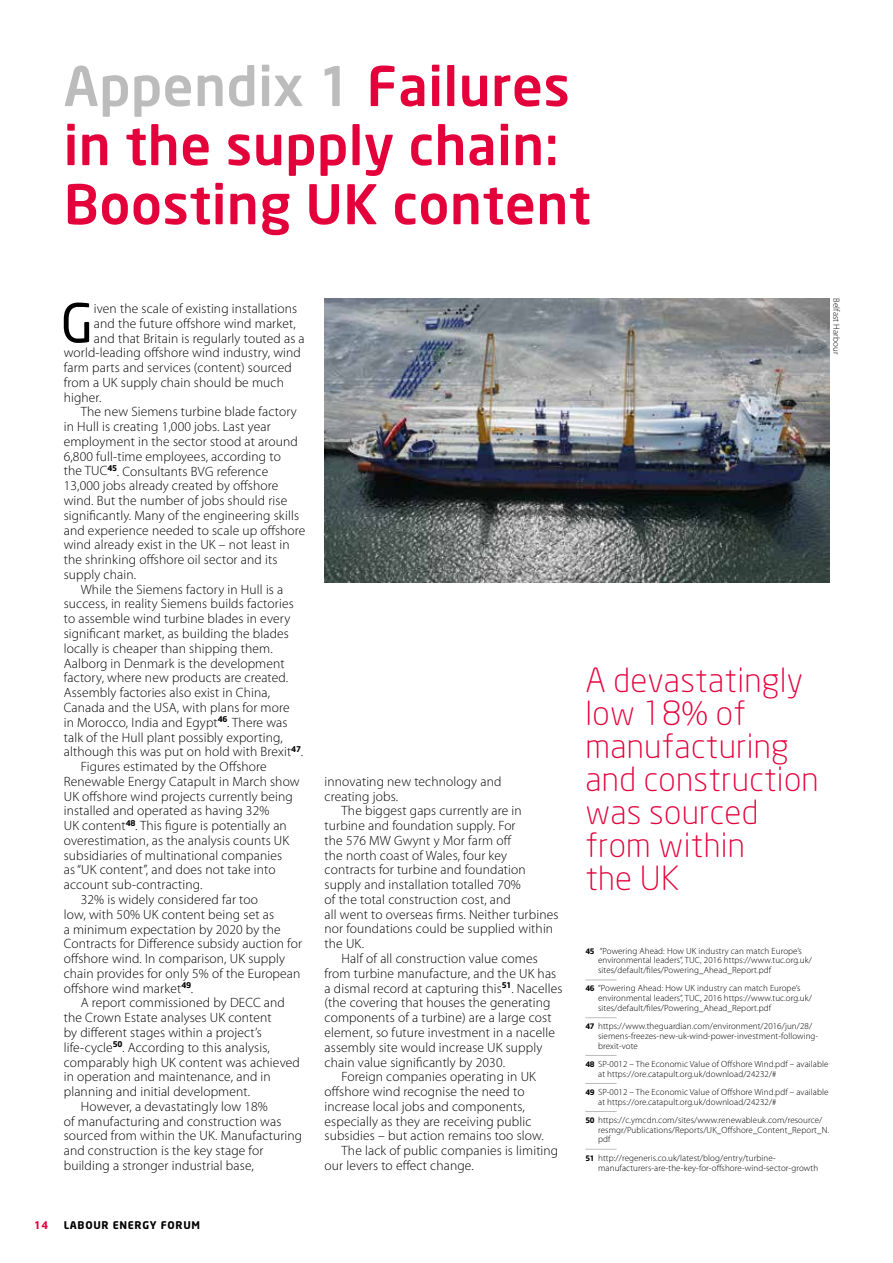
<style>
.page{position:relative;width:893px;height:1263px;background:#fff}
.page>*{position:absolute;margin:0;border:0;box-sizing:border-box;transform-origin:0 0}
.t1{font:500 54px/59.1px "Neo Sans";letter-spacing:.01em;color:#e4003b}
.t2{font:53.25px "Neo Sans";color:#000}
.t3{font:300 33px/33px "Neo Sans";letter-spacing:.01em;color:#e4003b}
.t4{font:300 13.5px/14.7px "Myriad Pro";letter-spacing:.01em;color:#000}
.t5{font:700 10.5px "Neo Sans";letter-spacing:.065em;color:#000}
.t6{font:700 10.5px "Neo Sans";color:#e4003b}
.t7{font:300 9px/9.8px "Myriad Pro";letter-spacing:.01em;color:#000}
.s1{color:#bcbcbc}
.s2{font-family:"Myriad Pro";font-size:36px}
.s3{font-family:"Neo Sans";font-weight:700;font-size:7.5px}
</style>
<div class="page">
<hr style="left:585px;top:979px;width:32px;height:1px;background:#bcbcbc">
<hr style="left:585px;top:1017px;width:32px;height:1px;background:#bcbcbc">
<hr style="left:585px;top:1055px;width:32px;height:1px;background:#bcbcbc">
<hr style="left:585px;top:1083px;width:32px;height:1px;background:#bcbcbc">
<hr style="left:585px;top:1111px;width:32px;height:1px;background:#bcbcbc">
<hr style="left:585px;top:1149px;width:32px;height:1px;background:#bcbcbc">
<img style="left:325px;top:298px;width:504px;height:284px">
<h1 class="t1" style="left:64px;top:60px;width:528px"><span class="s1">Appendix 1</span> Failures in the supply chain:<br>Boosting UK content</h1>
<h2 class="t2" style="left:61px;top:297px;width:34px">G</h2>
<p class="t4" style="left:94px;top:301px;width:205px">iven the scale of existing installations</p>
<p class="t4" style="left:94px;top:316px;width:204px">and the future offshore wind market,</p>
<p class="t4" style="left:94px;top:331px;width:212px">and that Britain is regularly touted as a</p>
<p class="t4" style="left:64px;top:345px;width:239px">world-leading offshore wind industry, wind</p>
<p class="t4" style="left:64px;top:360px;width:230px">farm parts and services (content) sourced</p>
<p class="t4" style="left:64px;top:375px;width:222px">from a UK supply chain should be much</p>
<p class="t4" style="left:64px;top:390px;width:39px">higher.</p>
<p class="t4" style="left:81px;top:404px;width:218px">The new Siemens turbine blade factory</p>
<p class="t4" style="left:64px;top:419px;width:208px">in Hull is creating 1,000 jobs. Last year</p>
<p class="t4" style="left:64px;top:434px;width:236px">employment in the sector stood at around</p>
<p class="t4" style="left:64px;top:449px;width:219px">6,800 full-time employees, according to</p>
<p class="t4" style="left:64px;top:463px;width:206px">the TUC<sup>45</sup>. Consultants BVG reference</p>
<p class="t4" style="left:64px;top:478px;width:216px">13,000 jobs already created by offshore</p>
<p class="t4" style="left:64px;top:493px;width:225px">wind. But the number of jobs should rise</p>
<p class="t4" style="left:64px;top:508px;width:237px">significantly. Many of the engineering skills</p>
<p class="t4" style="left:64px;top:523px;width:243px">and experience needed to scale up offshore</p>
<p class="t4" style="left:64px;top:537px;width:227px">wind already exist in the UK – not least in</p>
<p class="t4" style="left:64px;top:552px;width:215px">the shrinking offshore oil sector and its</p>
<p class="t4" style="left:64px;top:567px;width:74px">supply chain.</p>
<p class="t4" style="left:81px;top:582px;width:204px">While the Siemens factory in Hull is a</p>
<p class="t4" style="left:64px;top:596px;width:231px">success, in reality Siemens builds factories</p>
<p class="t4" style="left:64px;top:611px;width:228px">to assemble wind turbine blades in every</p>
<p class="t4" style="left:64px;top:626px;width:227px">significant market, as building the blades</p>
<p class="t4" style="left:64px;top:641px;width:210px">locally is cheaper than shipping them.</p>
<p class="t4" style="left:64px;top:655px;width:222px">Aalborg in Denmark is the development</p>
<p class="t4" style="left:64px;top:670px;width:226px">factory, where new products are created.</p>
<p class="t4" style="left:64px;top:685px;width:208px">Assembly factories also exist in China,</p>
<p class="t4" style="left:64px;top:700px;width:227px">Canada and the USA, with plans for more</p>
<p class="t4" style="left:64px;top:715px;width:225px">in Morocco, India and Egypt<sup>46</sup>. There was</p>
<p class="t4" style="left:64px;top:729px;width:220px">talk of the Hull plant possibly exporting,</p>
<p class="t4" style="left:64px;top:744px;width:241px">although this was put on hold with Brexit<sup>47</sup>.</p>
<p class="t4" style="left:81px;top:759px;width:187px">Figures estimated by the Offshore</p>
<p class="t4" style="left:64px;top:774px;width:237px">Renewable Energy Catapult in March show</p>
<p class="t4" style="left:64px;top:789px;width:231px">UK offshore wind projects currently being</p>
<p class="t4" style="left:64px;top:803px;width:207px">installed and operated as having 32%</p>
<p class="t4" style="left:64px;top:818px;width:225px">UK content<sup>48</sup>. This figure is potentially an</p>
<p class="t4" style="left:64px;top:833px;width:227px">overestimation, as the analysis counts UK</p>
<p class="t4" style="left:64px;top:848px;width:220px">subsidiaries of multinational companies</p>
<p class="t4" style="left:64px;top:862px;width:213px">as “UK content”, and does not take into</p>
<p class="t4" style="left:64px;top:877px;width:140px">account sub-contracting.</p>
<p class="t4" style="left:81px;top:892px;width:179px">32% is widely considered far too</p>
<p class="t4" style="left:64px;top:907px;width:212px">low, with 50% UK content being set as</p>
<p class="t4" style="left:64px;top:921px;width:218px">a minimum expectation by 2020 by the</p>
<p class="t4" style="left:64px;top:936px;width:240px">Contracts for Difference subsidy auction for</p>
<p class="t4" style="left:64px;top:951px;width:223px">offshore wind. In comparison, UK supply</p>
<p class="t4" style="left:64px;top:966px;width:238px">chain provides for only 5% of the European</p>
<p class="t4" style="left:64px;top:981px;width:131px">offshore wind market<sup>49</sup>.</p>
<p class="t4" style="left:81px;top:995px;width:206px">A report commissioned by DECC and</p>
<p class="t4" style="left:64px;top:1010px;width:209px">the Crown Estate analyses UK content</p>
<p class="t4" style="left:64px;top:1025px;width:200px">by different stages within a project’s</p>
<p class="t4" style="left:64px;top:1040px;width:207px">life-cycle<sup>50</sup>. According to this analysis,</p>
<p class="t4" style="left:64px;top:1054px;width:238px">comparably high UK content was achieved</p>
<p class="t4" style="left:64px;top:1069px;width:209px">in operation and maintenance, and in</p>
<p class="t4" style="left:64px;top:1084px;width:188px">planning and initial development.</p>
<p class="t4" style="left:81px;top:1099px;width:189px">However, a devastatingly low 18%</p>
<p class="t4" style="left:64px;top:1114px;width:219px">of manufacturing and construction was</p>
<p class="t4" style="left:64px;top:1128px;width:240px">sourced from within the UK. Manufacturing</p>
<p class="t4" style="left:64px;top:1143px;width:201px">and construction is the key stage for</p>
<p class="t4" style="left:64px;top:1158px;width:192px">building a stronger industrial base,</p>
<p class="t6" style="left:34px;top:1221px;width:16px">14</p>
<p class="t5" style="left:64px;top:1221px;width:138px">LABOUR ENERGY FORUM</p>
<p class="t4" style="left:325px;top:774px;width:178px">innovating new technology and creating jobs.</p>
<p class="t4" style="left:342px;top:803px;width:182px">The biggest gaps currently are in</p>
<p class="t4" style="left:325px;top:818px;width:193px">turbine and foundation supply. For</p>
<p class="t4" style="left:325px;top:833px;width:189px">the 576 MW Gwynt y Mor farm off</p>
<p class="t4" style="left:325px;top:848px;width:184px">the north coast of Wales, four key</p>
<p class="t4" style="left:325px;top:862px;width:203px">contracts for turbine and foundation</p>
<p class="t4" style="left:325px;top:877px;width:198px">supply and installation totalled 70%</p>
<p class="t4" style="left:325px;top:892px;width:188px">of the total construction cost, and</p>
<p class="t4" style="left:325px;top:907px;width:235px">all went to overseas firms. Neither turbines</p>
<p class="t4" style="left:325px;top:921px;width:230px">nor foundations could be supplied within</p>
<p class="t4" style="left:325px;top:936px;width:41px">the UK.</p>
<p class="t4" style="left:342px;top:951px;width:198px">Half of all construction value comes</p>
<p class="t4" style="left:325px;top:966px;width:233px">from turbine manufacture, and the UK has</p>
<p class="t4" style="left:325px;top:980px;width:239px">a dismal record at capturing this<sup>51</sup>. Nacelles</p>
<p class="t4" style="left:325px;top:995px;width:227px">(the covering that houses the generating</p>
<p class="t4" style="left:325px;top:1010px;width:228px">components of a turbine) are a large cost</p>
<p class="t4" style="left:325px;top:1025px;width:232px">element, so future investment in a nacelle</p>
<p class="t4" style="left:325px;top:1040px;width:219px">assembly site would increase UK supply</p>
<p class="t4" style="left:325px;top:1054px;width:182px">chain value significantly by 2030.</p>
<p class="t4" style="left:342px;top:1069px;width:196px">Foreign companies operating in UK</p>
<p class="t4" style="left:325px;top:1084px;width:201px">offshore wind recognise the need to</p>
<p class="t4" style="left:325px;top:1099px;width:202px">increase local jobs and components,</p>
<p class="t4" style="left:325px;top:1114px;width:208px">especially as they are receiving public</p>
<p class="t4" style="left:325px;top:1128px;width:221px">subsidies – but action remains too slow.</p>
<p class="t4" style="left:342px;top:1143px;width:218px">The lack of public companies is limiting</p>
<p class="t4" style="left:325px;top:1158px;width:151px">our levers to effect change.</p>
<p class="t7" style="left:841px;top:298px;width:58px;rotate:90deg">Belfast Harbour</p>
<h3 class="t3" style="left:585px;top:666px;width:235px">A devastatingly low 18<span class="s2">%</span> of manufacturing and construction was sourced from within<br>the UK</h3>
<p class="t7" style="left:598px;top:946px;width:215px;text-indent:-13px"><span class="s3">45</span> “Powering Ahead: How UK industry can match Europe’s environmental leaders”, TUC, 2016 https://www.tuc.org.uk/ sites/default/files/Powering_Ahead_Report.pdf</p>
<p class="t7" style="left:598px;top:983px;width:215px;text-indent:-13px"><span class="s3">46</span> “Powering Ahead: How UK industry can match Europe’s environmental leaders”, TUC, 2016 https://www.tuc.org.uk/ sites/default/files/Powering_Ahead_Report.pdf</p>
<p class="t7" style="left:598px;top:1021px;width:222px;text-indent:-13px"><span class="s3">47</span> https://www.theguardian.com/environment/2016/jun/28/ siemens-freezes-new-uk-wind-power-investment-following&shy;brexit-vote</p>
<p class="t7" style="left:598px;top:1059px;width:232px;text-indent:-13px"><span class="s3">48</span> SP-0012 – The Economic Value of Offshore Wind.pdf – available at https://ore.catapult.org.uk/download/24232/#</p>
<p class="t7" style="left:598px;top:1087px;width:232px;text-indent:-13px"><span class="s3">49</span> SP-0012 – The Economic Value of Offshore Wind.pdf – available at https://ore.catapult.org.uk/download/24232/#</p>
<p class="t7" style="left:598px;top:1115px;width:232px;text-indent:-13px"><span class="s3">50</span> https://c.ymcdn.com/sites/www.renewableuk.com/resource/ resmgr/Publications/Reports/UK_Offshore_Content_Report_N. pdf</p>
<p class="t7" style="left:598px;top:1153px;width:222px;text-indent:-13px"><span class="s3">51</span> http://regeneris.co.uk/latest/blog/entry/turbine&shy;manufacturers-are-the-key-for-offshore-wind-sector-growth</p>
</div>
